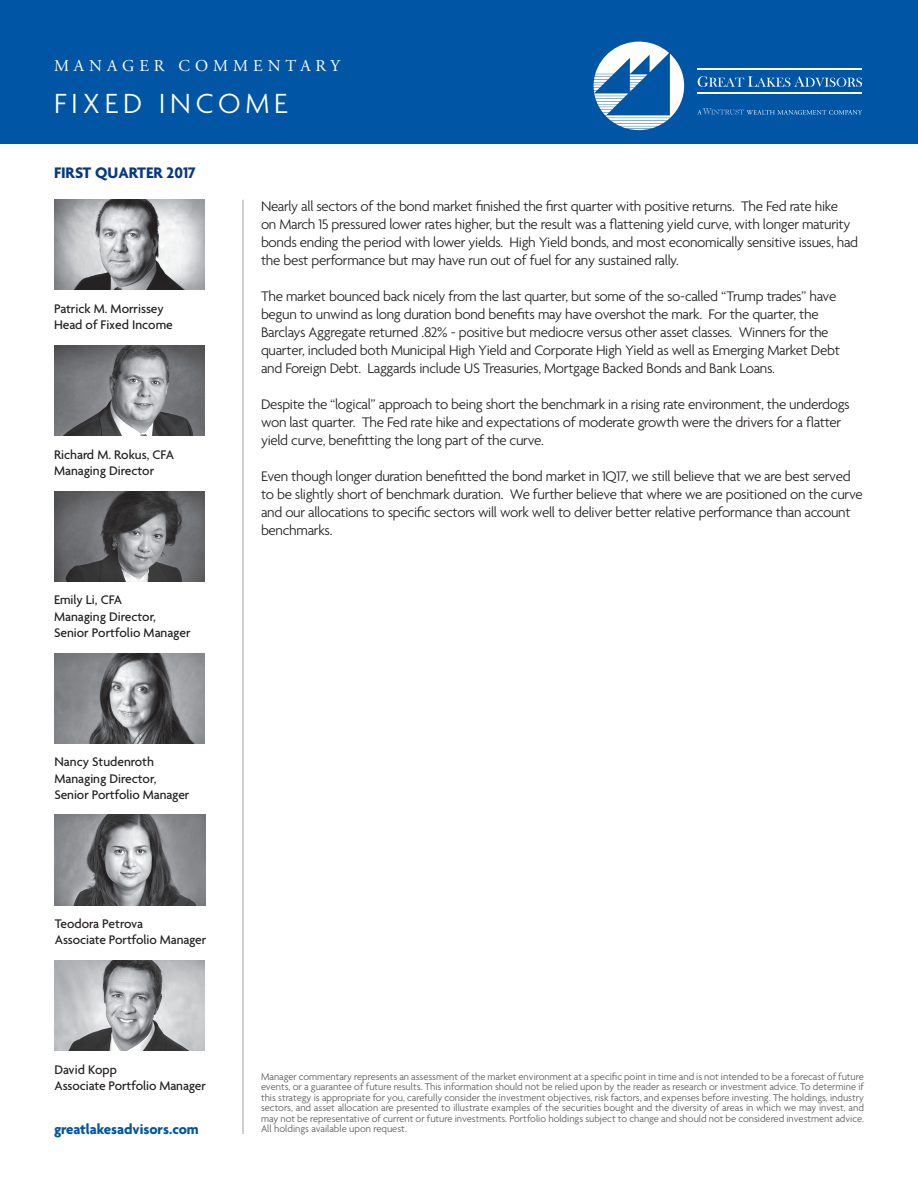
<style>
.page{position:relative;width:918px;height:1188px;background:#fff}
.page>*{position:absolute;margin:0;border:0;box-sizing:border-box;transform-origin:0 0}
.Doc_Sub_Header{font:300 30px "Agenda";letter-spacing:.16em;color:#fff}
.Doc_Header{font:16.5px "Adobe Garamond";letter-spacing:.3em;color:#fff}
.t1{font:700 16.5px "Agenda";color:#083981}
.Body_Copy{font:300 15px/18px "Agenda";letter-spacing:-.02em;color:#231f20}
.Body_Copy-2{font:700 15px "Agenda";color:#0155a5}
.Body_Copy-3{font:500 13.5px/16.2px "Agenda";color:#231f20}
.Legal_Citation{font:300 10.5px/10.5px "Agenda";color:#57585a;text-align:justify}
</style>
<div class="page">
<hr style="left:242px;top:200px;width:2px;height:934px;background:#808285">
<div style="left:0;top:0;width:918px;height:143px;background:#0155a5"></div>
<svg style="left:594px;top:42px;width:90px;height:88px"></svg>
<svg style="left:698px;top:76px;width:164px;height:11px"></svg>
<hr style="left:698px;top:69px;width:164px;height:1px;background:#fff">
<hr style="left:698px;top:93px;width:164px;height:1px;background:#fff">
<svg style="left:697px;top:108px;width:165px;height:7px"></svg>
<img style="left:54px;top:491px;width:151px;height:90px">
<img style="left:54px;top:200px;width:151px;height:90px">
<img style="left:55px;top:815px;width:150px;height:90px">
<img style="left:54px;top:653px;width:151px;height:90px">
<img style="left:54px;top:345px;width:151px;height:91px">
<img style="left:54px;top:961px;width:151px;height:90px">
<p class="Doc_Header" style="left:54px;top:57px;width:287px">MANAGER COMMENTARY</p>
<p class="Doc_Sub_Header" style="left:54px;top:87px;width:235px">FIXED INCOME</p>
<p class="t1" style="left:54px;top:164px;width:143px">FIRST QUARTER 2017</p>
<p class="Body_Copy-3" style="left:54px;top:302px;width:120px">Patrick M. Morrissey<br>Head of Fixed Income</p>
<p class="Body_Copy-3" style="left:54px;top:447px;width:122px">Richard M. Rokus, CFA<br>Managing Director</p>
<p class="Body_Copy-3" style="left:54px;top:593px;width:70px">Emily Li, CFA</p>
<p class="Body_Copy-3" style="left:54px;top:609px;width:138px">Managing Director,<br>Senior Portfolio Manager</p>
<p class="Body_Copy-3" style="left:54px;top:755px;width:136px">Nancy Studenroth<br>Managing Director,<br>Senior Portfolio Manager</p>
<p class="Body_Copy-3" style="left:55px;top:917px;width:90px">Teodora Petrova</p>
<p class="Body_Copy-3" style="left:55px;top:933px;width:153px">Associate Portfolio Manager</p>
<p class="Body_Copy-3" style="left:54px;top:1062px;width:64px">David Kopp</p>
<p class="Body_Copy-3" style="left:54px;top:1079px;width:153px">Associate Portfolio Manager</p>
<p class="Body_Copy-2" style="left:54px;top:1121px;width:146px">greatlakesadvisors.com</p>
<p class="Body_Copy" style="left:261px;top:198px;width:599px">Nearly all sectors of the bond market finished the first quarter with positive returns. The Fed rate hike<br>on March 15 pressured lower rates higher, but the result was a flattening yield curve, with longer maturity bonds ending the period with lower yields. High Yield bonds, and most economically sensitive issues, had the best performance but may have run out of fuel for any sustained rally.</p>
<p class="Body_Copy" style="left:261px;top:288px;width:581px">The market bounced back nicely from the last quarter, but some of the so-called “Trump trades” have begun to unwind as long duration bond benefits may have overshot the mark. For the quarter, the Barclays Aggregate returned .82% - positive but mediocre versus other asset classes. Winners for the quarter, included both Municipal High Yield and Corporate High Yield as well as Emerging Market Debt and Foreign Debt. Laggards include US Treasuries, Mortgage Backed Bonds and Bank Loans.</p>
<p class="Body_Copy" style="left:261px;top:396px;width:590px">Despite the “logical” approach to being short the benchmark in a rising rate environment, the underdogs won last quarter. The Fed rate hike and expectations of moderate growth were the drivers for a flatter yield curve, benefitting the long part of the curve.</p>
<p class="Body_Copy" style="left:261px;top:468px;width:603px">Even though longer duration benefitted the bond market in 1Q17, we still believe that we are best served to be slightly short of benchmark duration. We further believe that where we are positioned on the curve and our allocations to specific sectors will work well to deliver better relative performance than account benchmarks.</p>
<p class="Legal_Citation" style="left:261px;top:1072px;width:605px">Manager commentary represents an assessment of the market environment at a specific point in time and is not intended to be a forecast of future events, or a guarantee of future results. This information should not be relied upon by the reader as research or investment advice. To determine if this strategy is appropriate for you, carefully consider the investment objectives, risk factors, and expenses before investing. The holdings, industry sectors, and asset allocation are presented to illustrate examples of the securities bought and the diversity of areas in which we may invest, and may not be representative of current or future investments. Portfolio holdings subject to change and should not be considered investment advice.<br>All holdings available upon request.</p>
</div>
